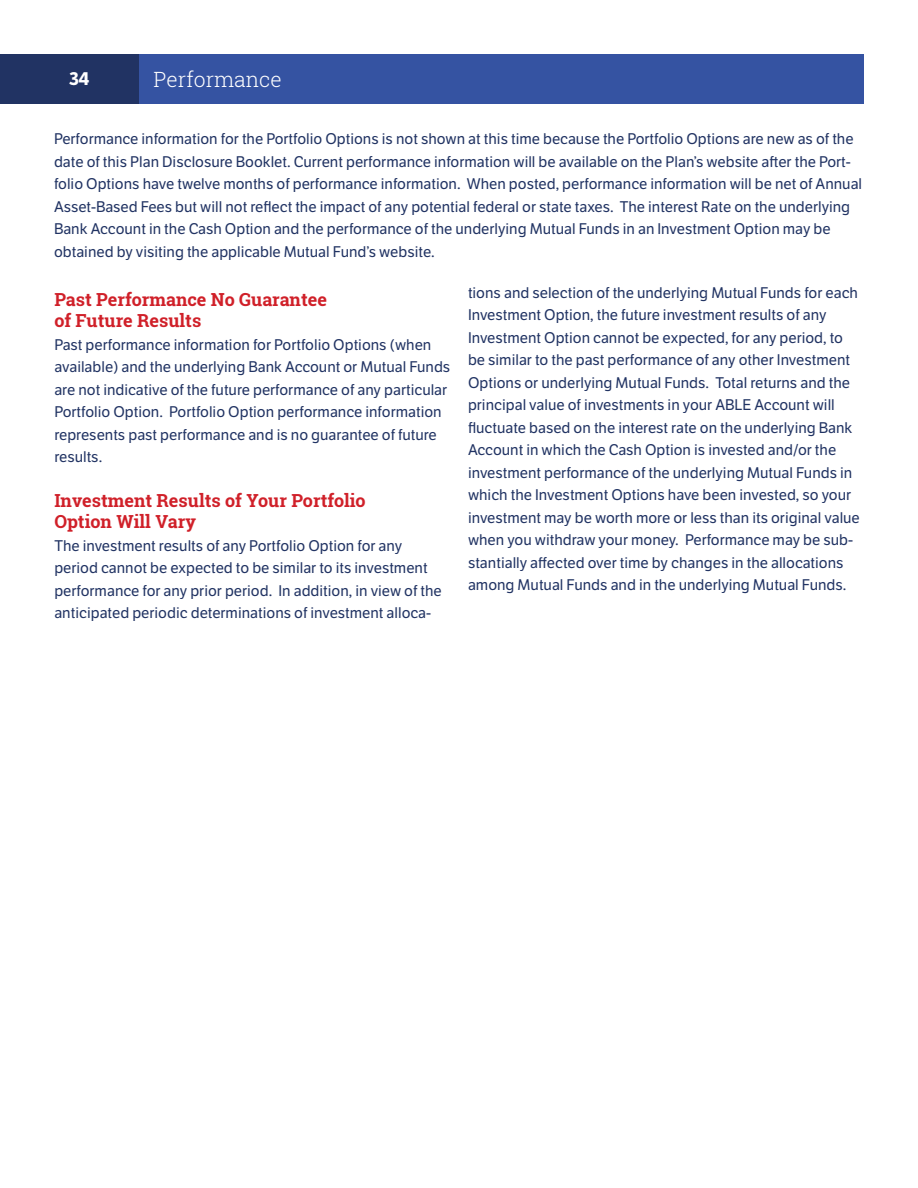
<style>
.page{position:relative;width:918px;height:1188px;background:#fff}
.page>*{position:absolute;margin:0;border:0;box-sizing:border-box;transform-origin:0 0}
.t1{font:300 21px "Roboto Slab";color:#fff}
.t2{font:700 18px/21.6px "Roboto Slab";color:#d02029}
.t3{font:700 18px "LFT Etica";color:#fff}
.t4{font:15px/22.5px "LFT Etica";color:#213363}
</style>
<div class="page">
<div style="left:139px;top:54px;width:725px;height:50px;background:#3553a2"></div>
<div style="left:0;top:54px;width:139px;height:50px;background:#213363"></div>
<p class="t3" style="left:69px;top:68px;width:22px">34</p>
<h1 class="t1" style="left:154px;top:65px;width:130px">Performance</h1>
<p class="t4" style="left:54px;top:128px;width:810px">Performance information for the Portfolio Options is not shown at this time because the Portfolio Options are new as of the date of this Plan Disclosure Booklet. Current performance information will be available on the Plan’s website after the Port&shy;folio Options have twelve months of performance information. When posted, performance information will be net of Annual Asset-Based Fees but will not reflect the impact of any potential federal or state taxes. The interest Rate on the underlying Bank Account in the Cash Option and the performance of the underlying Mutual Funds in an Investment Option may be obtained by visiting the applicable Mutual Fund’s website.</p>
<p class="t4" style="left:468px;top:282px;width:393px">tions and selection of the underlying Mutual Funds for each Investment Option, the future investment results of any Investment Option cannot be expected, for any period, to be similar to the past performance of any other Investment Options or underlying Mutual Funds. Total returns and the principal value of investments in your ABLE Account will fluctuate based on the interest rate on the underlying Bank Account in which the Cash Option is invested and/or the investment performance of the underlying Mutual Funds in which the Investment Options have been invested, so your investment may be worth more or less than its original value when you withdraw your money. Performance may be sub&shy;stantially affected over time by changes in the allocations among Mutual Funds and in the underlying Mutual Funds.</p>
<p class="t2" style="left:54px;top:288px;width:274px">Past Performance No Guarantee of Future Results</p>
<p class="t4" style="left:54px;top:334px;width:397px">Past performance information for Portfolio Options (when available) and the underlying Bank Account or Mutual Funds are not indicative of the future performance of any particular Portfolio Option. Portfolio Option performance information represents past performance and is no guarantee of future results.</p>
<p class="t2" style="left:54px;top:489px;width:313px">Investment Results of Your Portfolio<br>Option Will Vary</p>
<p class="t4" style="left:54px;top:534px;width:389px">The investment results of any Portfolio Option for any period cannot be expected to be similar to its investment performance for any prior period. In addition, in view of the anticipated periodic determinations of investment alloca-</p>
</div>
